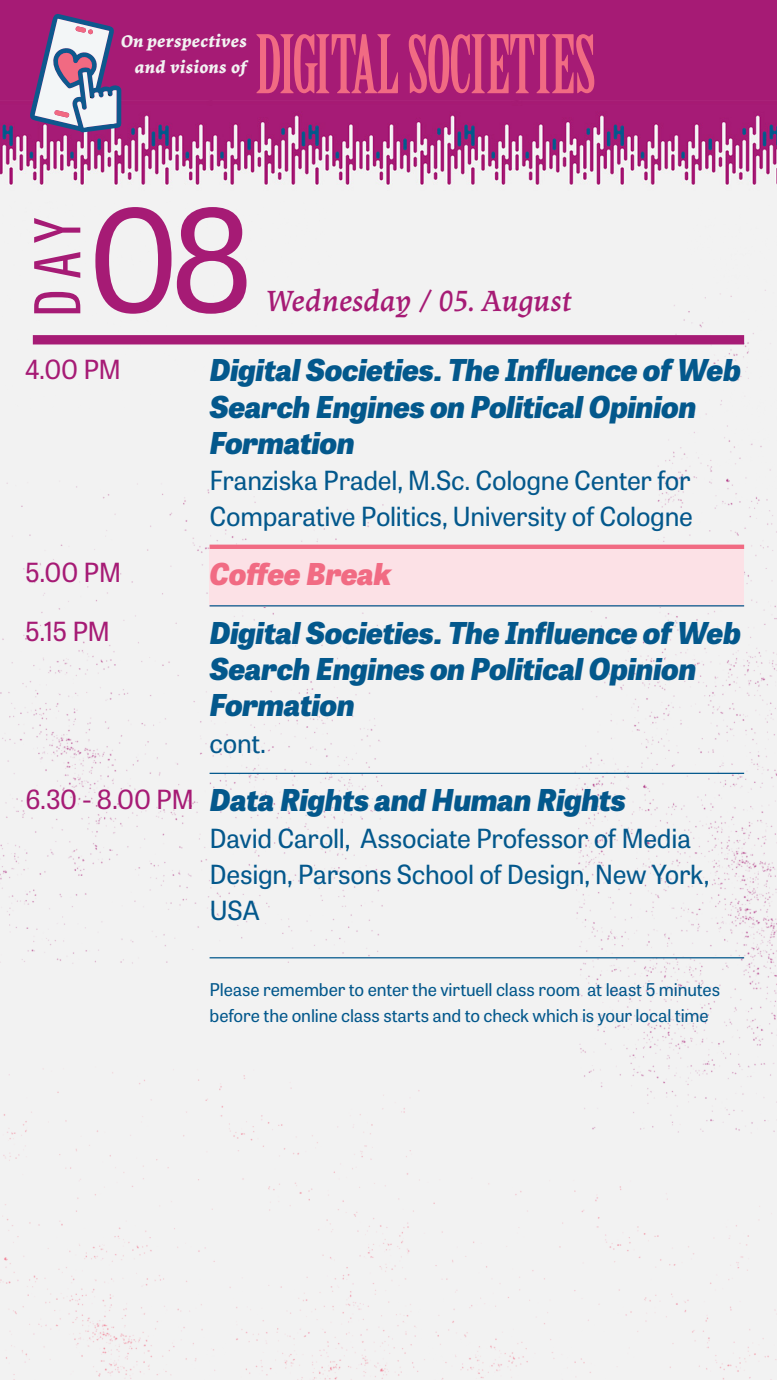
<style>
.page{position:relative;width:777px;height:1380px;background:#fff}
.page>*{position:absolute;margin:0;border:0;box-sizing:border-box;transform-origin:0 0}
.t1{font:140.56px "Tablet Gothic";color:#a61b75}
.t2{font:62.81px "Tablet Gothic Compressed";color:#a61b75}
.Bullets{font:italic 800 30px/36.2px "Tablet Gothic";letter-spacing:-.01em;color:#03588c}
.Text_Paragraph{font:italic 30px "Lapture Caption";letter-spacing:-.005em;color:#a61b75}
.Highlight{font:italic 800 30px "Tablet Gothic";letter-spacing:-.005em;color:#f16b83}
.Bullets-2{font:26.25px/36.2px "Tablet Gothic";letter-spacing:-.01em;color:#03588c}
.Time{font:26.25px "Tablet Gothic";letter-spacing:-.025em;color:#a61b75}
.Reminder{font:17.5px/26.2px "Tablet Gothic";letter-spacing:-.005em;color:#03588c}
.t3{font:italic 700 17.31px "Lapture Caption";color:#f2f2f2}
</style>
<div class="page">
<div style="left:0;top:201px;width:776px;height:1179px;background:#f2f2f2"></div>
<div style="left:209px;top:549px;width:534px;height:57px;background:#fce1e6"></div>
<hr style="left:209px;top:545px;width:534px;height:4px;background:#f16b83">
<hr style="left:209px;top:605px;width:534px;height:1px;background:#03588c">
<hr style="left:209px;top:773px;width:534px;height:1px;background:#03588c">
<div style="left:33px;top:335px;width:710px;height:9px;background:#a61b75"></div>
<hr style="left:209px;top:957px;width:534px;height:1px;background:#03588c">
<div style="left:0;top:0;width:776px;height:122px;background:#a61b75"></div>
<img style="left:0;top:100px;width:776px;height:101px">
<svg style="left:30px;top:14px;width:91px;height:118px"></svg>
<svg style="left:256px;top:34px;width:142px;height:59px"></svg>
<svg style="left:408px;top:34px;width:186px;height:59px"></svg>
<p class="t3" style="left:121px;top:30px;width:128px">On perspectives</p>
<p class="t3" style="left:135px;top:56px;width:114px">and visions of</p>
<p class="t2" style="left:15px;top:316px;width:100px;rotate:-90deg">DAY</p>
<p class="t1" style="left:88px;top:164px;width:167px">08</p>
<p class="Text_Paragraph" style="left:266px;top:283px;width:308px">Wednesday / 05. August</p>
<p class="Time" style="left:25px;top:351px;width:98px">4.00 PM</p>
<p class="Time" style="left:25px;top:555px;width:98px">5.00 PM</p>
<p class="Time" style="left:25px;top:613px;width:87px">5.15 PM</p>
<p class="Time" style="left:25px;top:781px;width:170px">6.30 - 8.00 PM</p>
<p class="Bullets" style="left:209px;top:350px;width:532px">Digital Societies. The Influence of Web<br>Search Engines on Political Opinion<br>Formation</p>
<p class="Bullets-2" style="left:209px;top:461px;width:484px">Franziska Pradel, M.Sc. Cologne Center for<br>Comparative Politics, University of Cologne</p>
<p class="Highlight" style="left:209px;top:550px;width:183px">Coffee Break</p>
<p class="Bullets" style="left:209px;top:612px;width:532px">Digital Societies. The Influence of Web<br>Search Engines on Political Opinion<br>Formation</p>
<p class="Bullets-2" style="left:209px;top:724px;width:58px">cont.</p>
<p class="Bullets" style="left:209px;top:780px;width:418px">Data Rights and Human Rights</p>
<p class="Bullets-2" style="left:209px;top:819px;width:501px">David Caroll, Associate Professor of Media<br>Design, Parsons School of Design, New York,<br>USA</p>
<p class="Reminder" style="left:209px;top:976px;width:512px">Please remember to enter the virtuell class room at least 5 minutes before the online class starts and to check which is your local time</p>
</div>
